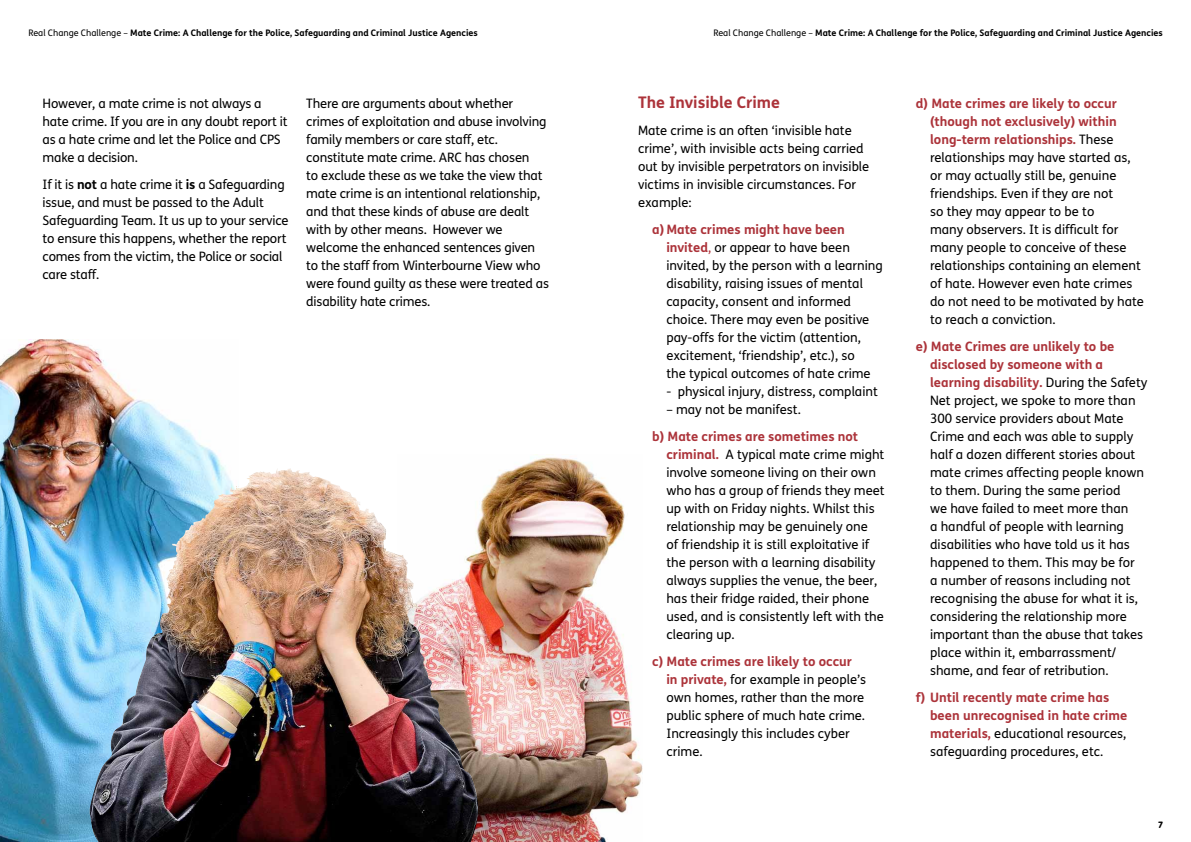
<style>
.page{position:relative;width:1191px;height:842px;background:#fff}
.page>*{position:absolute;margin:0;border:0;box-sizing:border-box;transform-origin:0 0}
.t1{font:700 16px "FS Me";color:#ac333a}
.t2{font:13px/18px "FS Me";color:#000}
.t3{font:700 13px/18px "FS Me";color:#ac333a}
.t4{font:700 9px "FS Me";color:#000}
.t5{font:900 9px "VAG Rounded";color:#000}
.s1{font-weight:400}
.s2{font-weight:700}
.s3{font-weight:700;color:#ac333a}
.s4{color:#ac333a}
.s5{font-weight:400;color:#000}
</style>
<div class="page">
<img style="left:0;top:339px;width:225px;height:503px">
<img style="left:478px;top:457px;width:164px;height:385px">
<img style="left:89px;top:468px;width:389px;height:374px">
<p class="t4" style="left:28px;top:27px;width:451px"><span class="s1">Real Change Challenge –</span> Mate Crime: A Challenge for the Police, Safeguarding and Criminal Justice Agencies</p>
<p class="t4" style="left:713px;top:27px;width:451px"><span class="s1">Real Change Challenge –</span> Mate Crime: A Challenge for the Police, Safeguarding and Criminal Justice Agencies</p>
<p class="t2" style="left:43px;top:95px;width:247px">However, a mate crime is not always a hate crime. If you are in any doubt report it as a hate crime and let the Police and CPS make a decision.</p>
<p class="t2" style="left:43px;top:176px;width:247px">If it is <span class="s2">not</span> a hate crime it <span class="s2">is</span> a Safeguarding issue, and must be passed to the Adult Safeguarding Team. It us up to your service to ensure this happens, whether the report comes from the victim, the Police or social care staff.</p>
<p class="t2" style="left:306px;top:95px;width:244px">There are arguments about whether crimes of exploitation and abuse involving family members or care staff, etc. constitute mate crime. ARC has chosen<br>to exclude these as we take the view that mate crime is an intentional relationship, and that these kinds of abuse are dealt with by other means. However we welcome the enhanced sentences given to the staff from Winterbourne View who were found guilty as these were treated as disability hate crimes.</p>
<p class="t1" style="left:638px;top:92px;width:143px">The Invisible Crime</p>
<p class="t2" style="left:638px;top:122px;width:233px">Mate crime is an often ‘invisible hate crime’, with invisible acts being carried out by invisible perpetrators on invisible victims in invisible circumstances. For example:</p>
<p class="t2" style="left:666px;top:221px;width:218px;text-indent:-14px"><span class="s3">a) Mate crimes might have been invited</span><span class="s4">,</span> or appear to have been invited, by the person with a learning disability, raising issues of mental capacity, consent and informed choice. There may even be positive pay-offs for the victim (attention, excitement, ‘friendship’, etc.), so<br>the typical outcomes of hate crime</p>
<p class="t2" style="left:666px;top:383px;width:213px">- physical injury, distress, complaint</p>
<p class="t2" style="left:666px;top:401px;width:136px">– may not be manifest.</p>
<p class="t2" style="left:666px;top:428px;width:220px;text-indent:-14px"><span class="s3">b) Mate crimes are sometimes not criminal.</span> A typical mate crime might involve someone living on their own who has a group of friends they meet up with on Friday nights. Whilst this relationship may be genuinely one<br>of friendship it is still exploitative if the person with a learning disability always supplies the venue, the beer, has their fridge raided, their phone used, and is consistently left with the clearing up.</p>
<p class="t2" style="left:666px;top:653px;width:201px;text-indent:-14px"><span class="s3">c) Mate crimes are likely to occur in private,</span> for example in people’s own homes, rather than the more public sphere of much hate crime.<br>Increasingly this includes cyber crime.</p>
<p class="t2" style="left:930px;top:95px;width:215px;text-indent:-14px"><span class="s3">d) Mate crimes are likely to occur (though not exclusively) within long-term relationships.</span> These relationships may have started as, or may actually still be, genuine friendships. Even if they are not<br>so they may appear to be to<br>many observers. It is difficult for many people to conceive of these relationships containing an element of hate. However even hate crimes do not need to be motivated by hate to reach a conviction.</p>
<p class="t2" style="left:930px;top:338px;width:219px;text-indent:-14px"><span class="s3">e) Mate Crimes are unlikely to be disclosed by someone with a learning disability.</span> During the Safety Net project, we spoke to more than 300 service providers about Mate Crime and each was able to supply half a dozen different stories about mate crimes affecting people known to them. During the same period<br>we have failed to meet more than<br>a handful of people with learning disabilities who have told us it has happened to them. This may be for<br>a number of reasons including not recognising the abuse for what it is, considering the relationship more important than the abuse that takes place within it, embarrassment/ shame, and fear of retribution.</p>
<p class="t3" style="left:930px;top:689px;width:199px;text-indent:-14px">f) Until recently mate crime has been unrecognised in hate crime materials, <span class="s5">educational resources, safeguarding procedures, etc.</span></p>
<p class="t5" style="left:1158px;top:819px;width:6px">7</p>
</div>
